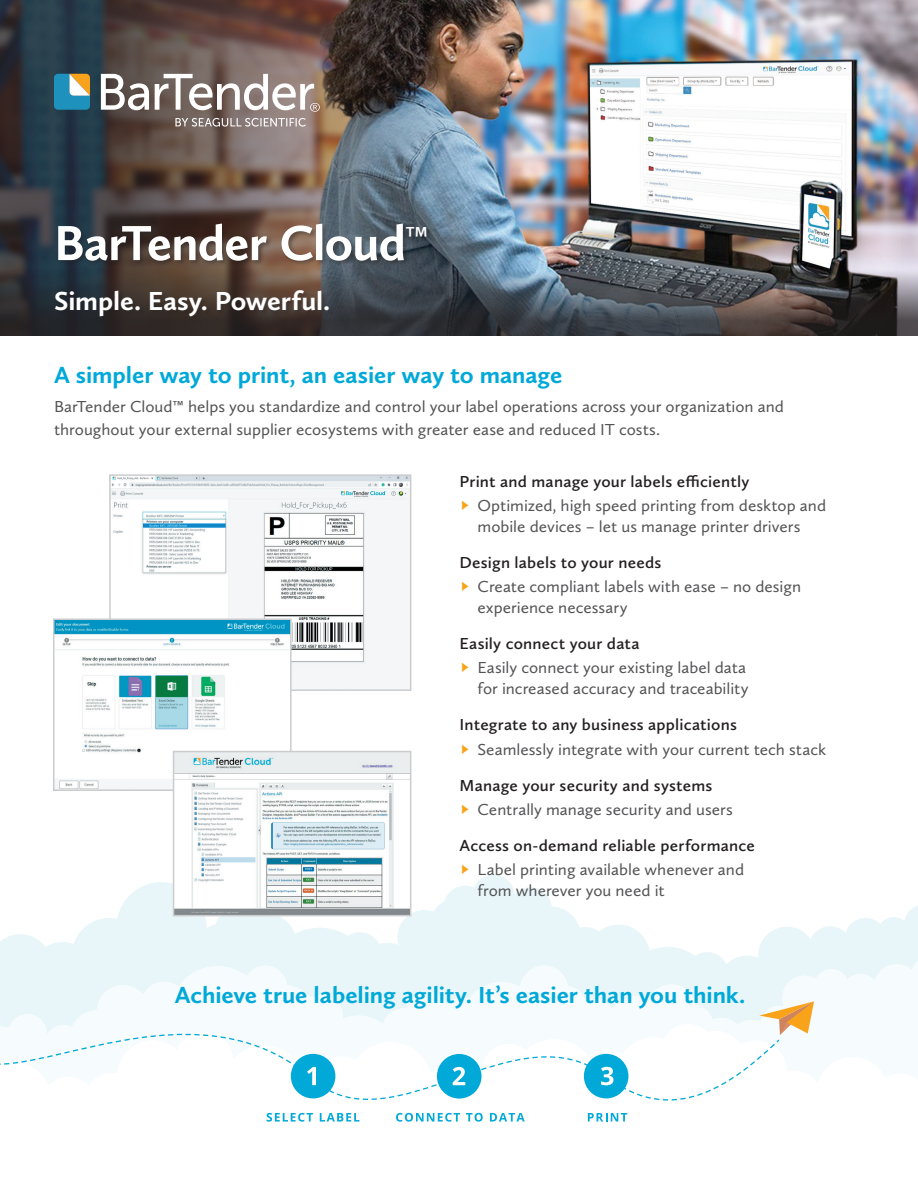
<style>
.page{position:relative;width:918px;height:1188px;background:#fff}
.page>*{position:absolute;margin:0;border:0;box-sizing:border-box;transform-origin:0 0}
.t1{font:700 51px "Calluna Sans";letter-spacing:-.02em;color:#fff}
.t2{font:700 27px "Calluna Sans";letter-spacing:-.005em;color:#fff;scale:1.04 1}
.t3{font:700 24px "Calluna Sans";letter-spacing:-.005em;color:#00a9d8;scale:1.04 1}
.t4{font:16.5px/24.3px "Calluna Sans";color:#535355;scale:1.04 1}
.t5{font:600 16.5px/24.3px "Calluna Sans";letter-spacing:.01em;color:#231f20;scale:1.04 1}
.s1{font-weight:600;color:#231f20}
.s2{font-weight:600;color:#f9a31b}
.s3{color:#f9a31b}
.s4{font-weight:400;color:#535355}
</style>
<div class="page">
<svg style="left:0;top:875px;width:918px;height:82px"></svg>
<svg style="left:0;top:957px;width:918px;height:44px;fill:#e8f6fa"></svg>
<svg style="left:0;top:976px;width:778px;height:146px"></svg>
<div style="left:437px;top:1054px;width:45px;height:45px;background:#00a9d8;border-radius:50%"></div>
<svg style="left:453px;top:1067px;width:12px;height:18px"></svg>
<div style="left:584px;top:1054px;width:44px;height:44px;background:#00a9d8;border-radius:50%"></div>
<svg style="left:601px;top:1067px;width:12px;height:18px"></svg>
<div style="left:291px;top:1054px;width:44px;height:44px;background:#00a9d8;border-radius:50%"></div>
<svg style="left:307px;top:1067px;width:9px;height:18px"></svg>
<svg style="left:267px;top:1113px;width:46px;height:9px"></svg>
<svg style="left:320px;top:1113px;width:39px;height:9px"></svg>
<svg style="left:396px;top:1113px;width:64px;height:9px"></svg>
<svg style="left:466px;top:1113px;width:17px;height:9px"></svg>
<svg style="left:490px;top:1113px;width:35px;height:9px"></svg>
<svg style="left:588px;top:1113px;width:39px;height:9px"></svg>
<svg style="left:759px;top:1001px;width:55px;height:43px"></svg>
<img style="left:500px;top:0;width:418px;height:270px">
<img style="left:0;top:0;width:500px;height:270px">
<svg style="left:54px;top:74px;width:36px;height:36px"></svg>
<svg style="left:101px;top:74px;width:219px;height:38px"></svg>
<svg style="left:175px;top:118px;width:131px;height:9px"></svg>
<svg style="left:0;top:270px;width:918px;height:65px"></svg>
<div style="left:54px;top:223px;width:379px;height:99px;background:#231f20;opacity:.4"></div>
<img style="left:112px;top:477px;width:296px;height:211px">
<div style="left:109px;top:474px;width:302px;height:217px;border:2px solid #cbccce"></div>
<img style="left:56px;top:621px;width:233px;height:167px">
<div style="left:53px;top:618px;width:239px;height:173px;border:2px solid #cbccce"></div>
<img style="left:176px;top:754px;width:232px;height:159px">
<div style="left:173px;top:751px;width:238px;height:165px;border:2px solid #cbccce"></div>
<h1 class="t1" style="left:54px;top:211px;width:376px">BarTender Cloud<sup>™</sup></h1>
<h2 class="t2" style="left:54px;top:285px;width:267px">Simple. Easy. Powerful.</h2>
<h3 class="t3" style="left:54px;top:360px;width:490px">A simpler way to print, an easier way to manage</h3>
<p class="t4" style="left:54px;top:395px;width:703px;line-height:22.5px">BarTender Cloud™ helps you standardize and control your label operations across your organization and throughout your external supplier ecosystems with greater ease and reduced IT costs.</p>
<p class="t4" style="left:460px;top:469px;width:354px"><span class="s1">Print and manage your labels efficiently<br></span><span class="s2">►</span> Optimized, high speed printing from desktop and</p>
<p class="t4" style="left:478px;top:514px;width:312px">mobile devices – let us manage printer drivers</p>
<p class="t4" style="left:460px;top:550px;width:330px"><span class="s1">Design labels to your needs<br></span><span class="s2">►</span> Create compliant labels with ease – no design</p>
<p class="t4" style="left:478px;top:595px;width:146px">experience necessary</p>
<p class="t4" style="left:460px;top:631px;width:277px"><span class="s1">Easily connect your data<br></span><span class="s2">►</span> Easily connect your existing label data</p>
<p class="t4" style="left:478px;top:677px;width:262px">for increased accuracy and traceability</p>
<p class="t4" style="left:460px;top:713px;width:354px"><span class="s1">Integrate to any business applications<br></span><span class="s2">►</span> Seamlessly integrate with your current tech stack</p>
<p class="t4" style="left:460px;top:773px;width:264px"><span class="s1">Manage your security and systems<br></span><span class="s2">►</span> Centrally manage security and users</p>
<p class="t5" style="left:460px;top:833px;width:286px">Access on-demand reliable performance <span class="s3">►</span> <span class="s4">Label printing available whenever and</span></p>
<p class="t4" style="left:478px;top:878px;width:181px">from wherever you need it</p>
<h3 class="t3" style="left:175px;top:980px;width:550px">Achieve true labeling agility. It’s easier than you think.</h3>
</div>
